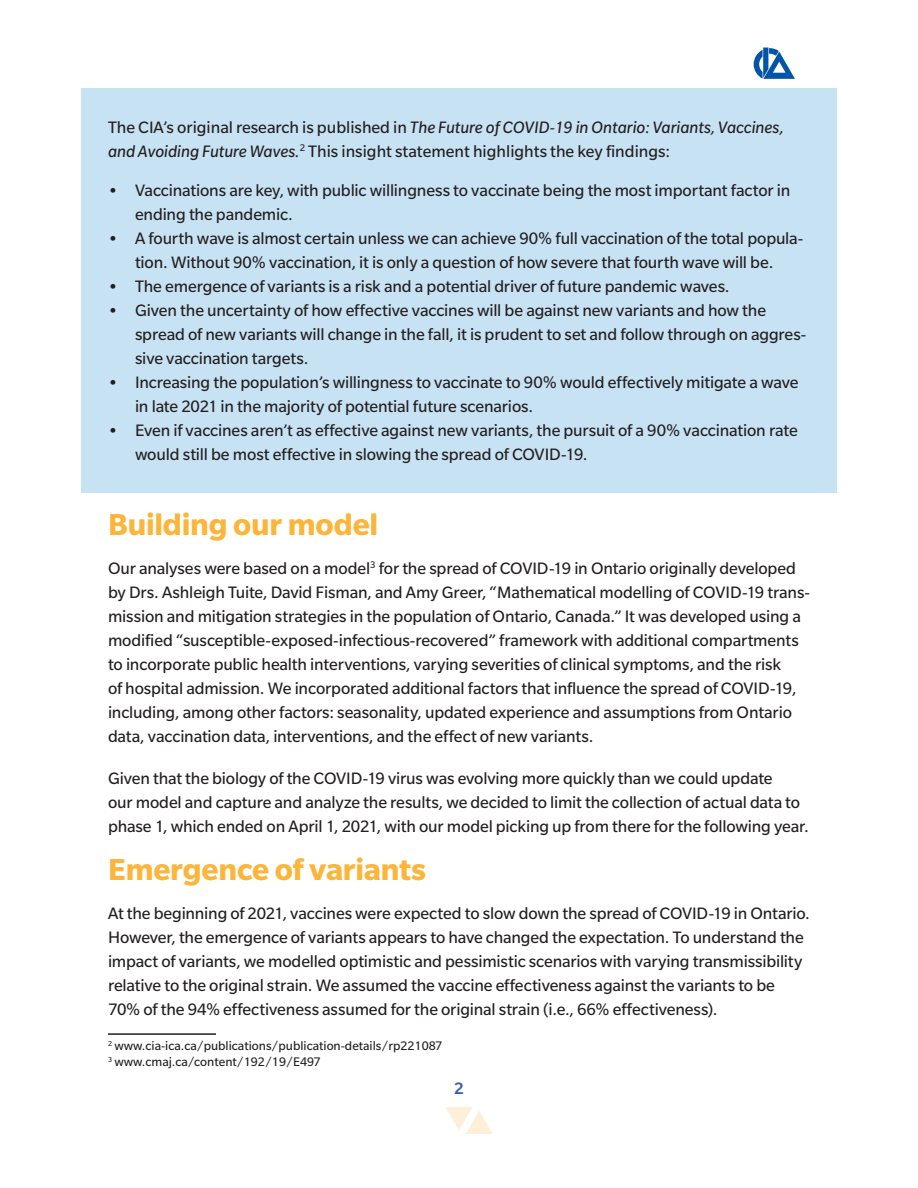
<style>
.page{position:relative;width:918px;height:1188px;background:#fff}
.page>*{position:absolute;margin:0;border:0;box-sizing:border-box;transform-origin:0 0}
.t1{font:700 33px "Slate Std";letter-spacing:-.005em;color:#fcb53b}
.p_highlight{font:18px/24px "Slate Std";letter-spacing:-.01em;color:#231f20}
.t2{font:500 18px "Slate Std";color:#375fac}
.Footnote{font:13.5px "Slate Std";color:#231f20}
.s1{font-style:italic}
.s2{font-weight:500}
</style>
<div class="page">
<svg style="left:446px;top:1107px;width:47px;height:27px"></svg>
<svg style="left:754px;top:48px;width:41px;height:31px"></svg>
<div style="left:81px;top:88px;width:756px;height:102px;background:#c7e2f3"></div>
<div style="left:81px;top:158px;width:756px;height:96px;background:#c7e2f3"></div>
<div style="left:81px;top:254px;width:756px;height:72px;background:#c7e2f3"></div>
<div style="left:81px;top:278px;width:756px;height:120px;background:#c7e2f3"></div>
<div style="left:81px;top:398px;width:756px;height:96px;background:#c7e2f3"></div>
<hr style="left:108px;top:1033px;width:108px;height:2px;background:#231f20">
<p class="p_highlight" style="left:108px;top:115px;width:677px">The CIA’s original research is published in <span class="s1">The Future of COVID-19 in Ontario: Variants, Vaccines, and Avoiding Future Waves.</span><sup>2</sup> This insight statement highlights the key findings:</p>
<p class="p_highlight" style="left:135px;top:178px;width:657px;text-indent:-27px"><span class="s2">•</span> Vaccinations are key, with public willingness to vaccinate being the most important factor in ending the pandemic.</p>
<p class="p_highlight" style="left:108px;top:226px;width:697px;text-align:center"><span class="s2">•</span> A fourth wave is almost certain unless we can achieve 90% full vaccination of the total popula&shy;tion. Without 90% vaccination, it is only a question of how severe that fourth wave will be.</p>
<p class="p_highlight" style="left:108px;top:274px;width:623px"><span class="s2">•</span> The emergence of variants is a risk and a potential driver of future pandemic waves.</p>
<p class="p_highlight" style="left:135px;top:298px;width:673px;text-indent:-27px"><span class="s2">•</span> Given the uncertainty of how effective vaccines will be against new variants and how the spread of new variants will change in the fall, it is prudent to set and follow through on aggres&shy;sive vaccination targets.</p>
<p class="p_highlight" style="left:135px;top:370px;width:665px;text-indent:-27px"><span class="s2">•</span> Increasing the population’s willingness to vaccinate to 90% would effectively mitigate a wave in late 2021 in the majority of potential future scenarios.</p>
<p class="p_highlight" style="left:135px;top:418px;width:664px;text-indent:-27px"><span class="s2">•</span> Even if vaccines aren’t as effective against new variants, the pursuit of a 90% vaccination rate would still be most effective in slowing the spread of COVID-19.</p>
<p class="t1" style="left:108px;top:507px;width:272px">Building our model</p>
<p class="p_highlight" style="left:108px;top:556px;width:704px">Our analyses were based on a model<sup>3</sup> for the spread of COVID-19 in Ontario originally developed by Drs. Ashleigh Tuite, David Fisman, and Amy Greer, “Mathematical modelling of COVID-19 trans&shy;mission and mitigation strategies in the population of Ontario, Canada.” It was developed using a modified “susceptible-exposed-infectious-recovered” framework with additional compartments to incorporate public health interventions, varying severities of clinical symptoms, and the risk<br>of hospital admission. We incorporated additional factors that influence the spread of COVID-19, including, among other factors: seasonality, updated experience and assumptions from Ontario data, vaccination data, interventions, and the effect of new variants.</p>
<p class="p_highlight" style="left:108px;top:766px;width:702px">Given that the biology of the COVID-19 virus was evolving more quickly than we could update<br>our model and capture and analyze the results, we decided to limit the collection of actual data to phase 1, which ended on April 1, 2021, with our model picking up from there for the following year.</p>
<p class="t1" style="left:108px;top:852px;width:320px">Emergence of variants</p>
<p class="p_highlight" style="left:108px;top:901px;width:704px">At the beginning of 2021, vaccines were expected to slow down the spread of COVID-19 in Ontario.<br>However, the emergence of variants appears to have changed the expectation. To understand the impact of variants, we modelled optimistic and pessimistic scenarios with varying transmissibility relative to the original strain. We assumed the vaccine effectiveness against the variants to be 70% of the 94% effectiveness assumed for the original strain (i.e., 66% effectiveness).</p>
<p class="Footnote" style="left:108px;top:1039px;width:336px"><sup>2</sup> www.cia-ica.ca/publications/publication-details/rp221087</p>
<p class="Footnote" style="left:108px;top:1055px;width:214px"><sup>3</sup> www.cmaj.ca/content/192/19/E497</p>
<p class="t2" style="left:454px;top:1078px;width:11px">2</p>
</div>
